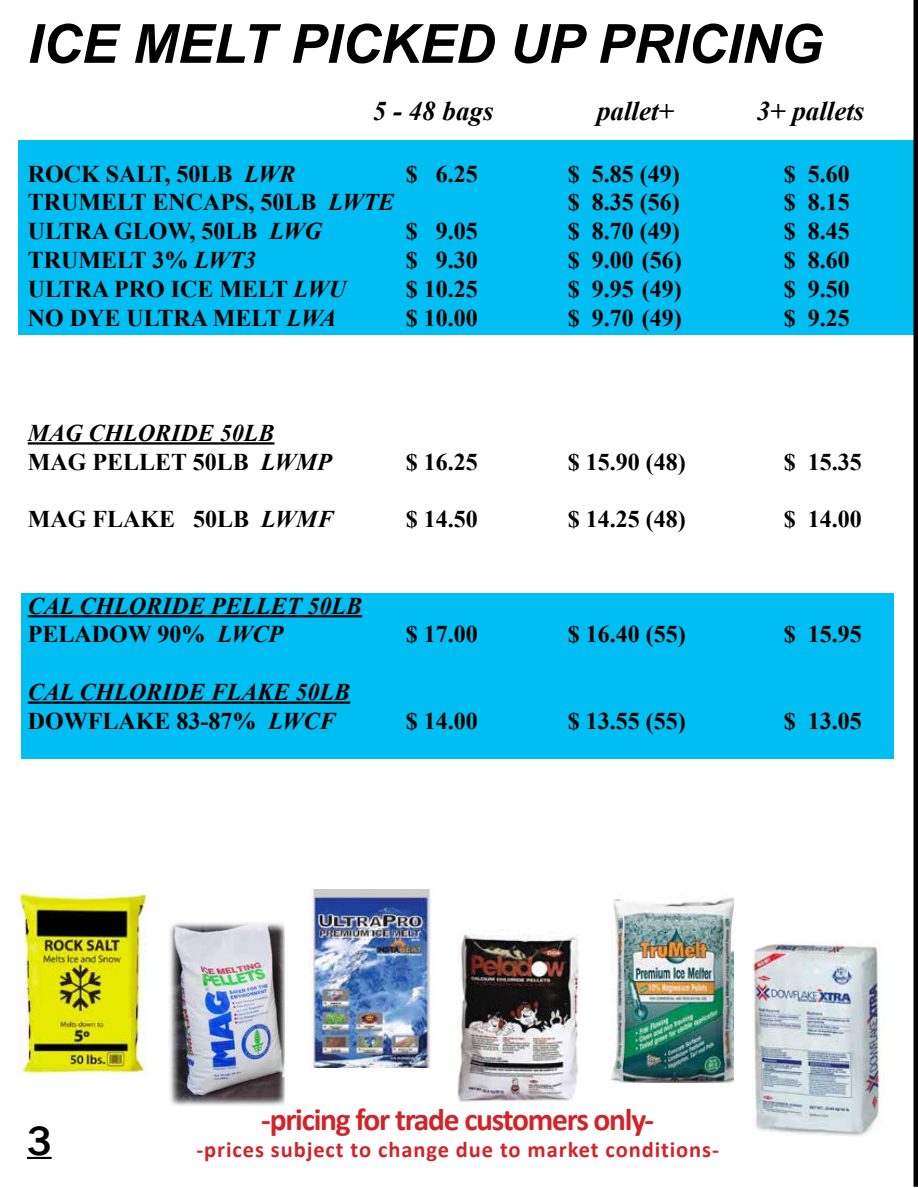
<style>
.page{position:relative;width:918px;height:1188px;background:#fff}
.page>*{position:absolute;margin:0;border:0;box-sizing:border-box;transform-origin:0 0}
.t1{font:italic 700 54px "Arial";color:#000}
.t2{font:500 42px "Franklin Gothic";color:#000}
.t3{font:700 31.5px "Calibri";letter-spacing:-.04em;color:#d2232a}
.t4{font:italic 700 27px "Times New Roman";color:#000}
.t5{font:700 24px "Times New Roman";color:#000}
.t6{font:italic 700 24px/28.8px "Times New Roman";color:#000}
.t7{font:italic 700 24px/28.8px "Times New Roman";color:#020000}
.t8{font:700 22.5px "Calibri";letter-spacing:.04em;color:#d2232a}
.s1{font-style:italic}
.s2{font-style:normal;color:#000}
.s3{color:#000}
.s4{font-style:normal}
</style>
<div class="page">
<div style="left:21px;top:593px;width:873px;height:166px;background:#00bdf2"></div>
<div style="left:18px;top:140px;width:899px;height:195px;background:#00bdf2"></div>
<img style="left:169px;top:923px;width:116px;height:183px">
<img style="left:457px;top:933px;width:123px;height:170px">
<img style="left:752px;top:942px;width:131px;height:194px">
<img style="left:309px;top:889px;width:121px;height:178px">
<hr style="left:28px;top:442px;width:246px;height:3px;background:#020000">
<hr style="left:28px;top:615px;width:334px;height:2px;background:#000">
<hr style="left:28px;top:701px;width:322px;height:3px;background:#000">
<img style="left:18px;top:893px;width:129px;height:181px">
<hr style="left:914px;top:0;width:4px;height:1187px;background:#000">
<img style="left:611px;top:897px;width:122px;height:185px">
<hr style="left:27px;top:1157px;width:25px;height:2px;background:#000">
<h1 class="t1" style="left:28px;top:8px;width:797px">ICE MELT PICKED UP PRICING</h1>
<p class="t4" style="left:373px;top:93px;width:122px">5 - 48 bags</p>
<p class="t4" style="left:597px;top:93px;width:78px">pallet+</p>
<p class="t4" style="left:757px;top:93px;width:109px">3+ pallets</p>
<p class="t5" style="left:28px;top:156px;width:269px">ROCK SALT, 50LB <span class="s1">LWR</span></p>
<p class="t5" style="left:406px;top:156px;width:73px">$ 6.25</p>
<p class="t5" style="left:568px;top:156px;width:113px">$ 5.85 (49)</p>
<p class="t5" style="left:784px;top:156px;width:67px">$ 5.60</p>
<p class="t5" style="left:28px;top:185px;width:368px">TRUMELT ENCAPS, 50LB <span class="s1">LWTE</span></p>
<p class="t5" style="left:568px;top:185px;width:113px">$ 8.35 (56)</p>
<p class="t5" style="left:784px;top:185px;width:67px">$ 8.15</p>
<p class="t5" style="left:28px;top:214px;width:296px">ULTRA GLOW, 50LB <span class="s1">LWG</span></p>
<p class="t5" style="left:406px;top:214px;width:73px">$ 9.05</p>
<p class="t5" style="left:568px;top:214px;width:113px">$ 8.70 (49)</p>
<p class="t5" style="left:784px;top:214px;width:67px">$ 8.45</p>
<p class="t5" style="left:28px;top:243px;width:230px">TRUMELT 3% <span class="s1">LWT3</span></p>
<p class="t5" style="left:406px;top:243px;width:73px">$ 9.30</p>
<p class="t5" style="left:568px;top:243px;width:116px">$ 9.00 (56)</p>
<p class="t5" style="left:784px;top:243px;width:67px">$ 8.60</p>
<p class="t5" style="left:28px;top:271px;width:320px">ULTRA PRO ICE MELT <span class="s1">LWU</span></p>
<p class="t5" style="left:406px;top:271px;width:73px">$ 10.25</p>
<p class="t5" style="left:568px;top:271px;width:116px">$ 9.95 (49)</p>
<p class="t5" style="left:784px;top:271px;width:67px">$ 9.50</p>
<p class="t5" style="left:28px;top:300px;width:310px">NO DYE ULTRA MELT <span class="s1">LWA</span></p>
<p class="t5" style="left:406px;top:300px;width:73px">$ 10.00</p>
<p class="t5" style="left:568px;top:300px;width:116px">$ 9.70 (49)</p>
<p class="t5" style="left:784px;top:300px;width:67px">$ 9.25</p>
<p class="t7" style="left:28px;top:418px;width:306px">MAG CHLORIDE 50LB<br><span class="s2">MAG PELLET 50LB</span> <span class="s3">LWMP</span></p>
<p class="t5" style="left:406px;top:444px;width:73px">$ 16.25</p>
<p class="t5" style="left:568px;top:444px;width:119px">$ 15.90 (48)</p>
<p class="t5" style="left:784px;top:444px;width:79px">$ 15.35</p>
<p class="t5" style="left:28px;top:502px;width:307px">MAG FLAKE 50LB <span class="s1">LWMF</span></p>
<p class="t5" style="left:406px;top:502px;width:73px">$ 14.50</p>
<p class="t5" style="left:568px;top:502px;width:119px">$ 14.25 (48)</p>
<p class="t5" style="left:784px;top:502px;width:79px">$ 14.00</p>
<p class="t6" style="left:28px;top:591px;width:336px">CAL CHLORIDE PELLET 50LB<br><span class="s4">PELADOW 90%</span> LWCP</p>
<p class="t6" style="left:28px;top:677px;width:324px">CAL CHLORIDE FLAKE 50LB<br><span class="s4">DOWFLAKE 83-87%</span> LWCF</p>
<p class="t5" style="left:406px;top:617px;width:73px">$ 17.00</p>
<p class="t5" style="left:568px;top:617px;width:119px">$ 16.40 (55)</p>
<p class="t5" style="left:784px;top:617px;width:79px">$ 15.95</p>
<p class="t5" style="left:406px;top:703px;width:73px">$ 14.00</p>
<p class="t5" style="left:568px;top:703px;width:119px">$ 13.55 (55)</p>
<p class="t5" style="left:784px;top:703px;width:79px">$ 13.05</p>
<h2 class="t2" style="left:27px;top:1115px;width:26px">3</h2>
<h3 class="t3" style="left:261px;top:1098px;width:394px">-pricing for trade customers only-</h3>
<p class="t8" style="left:196px;top:1134px;width:524px">-prices subject to change due to market conditions-</p>
</div>
